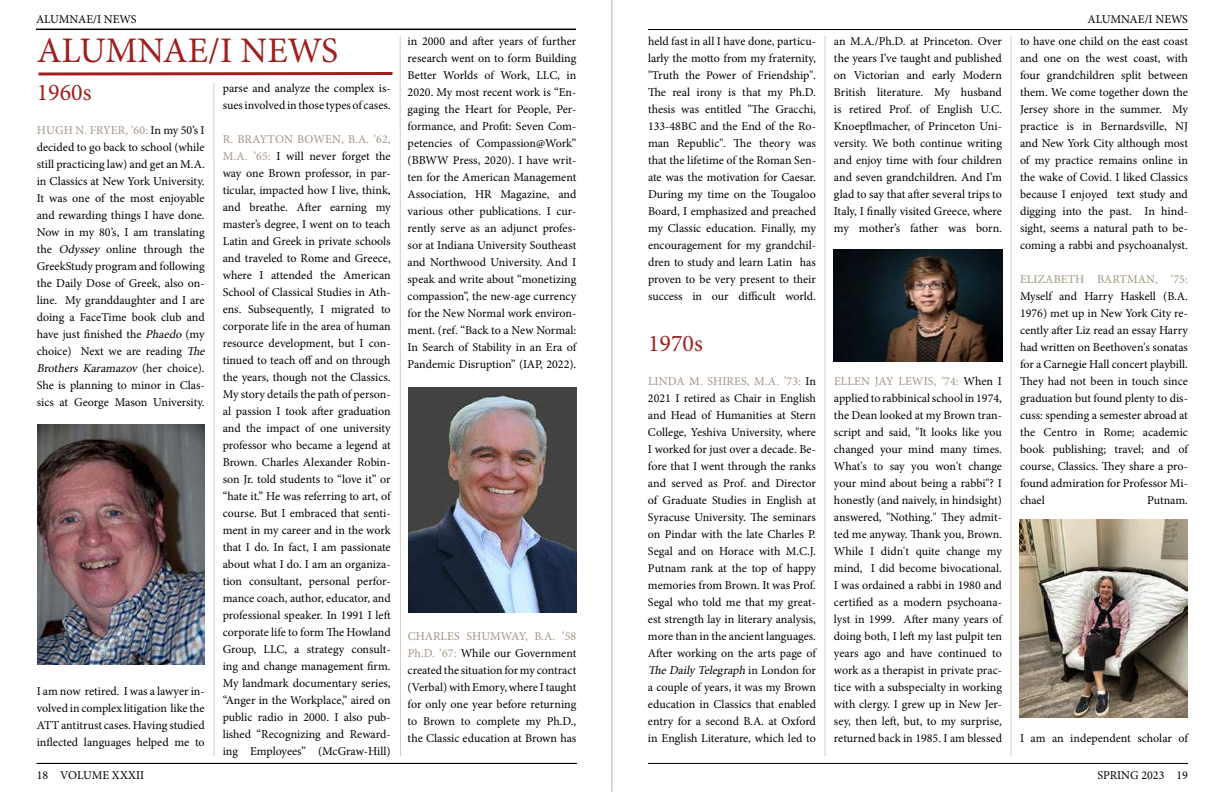
<style>
.page{position:relative;width:1224px;height:792px;background:#fff}
.page>*{position:absolute;margin:0;border:0;box-sizing:border-box;transform-origin:0 0}
.t1{font:36px "Minion Pro";letter-spacing:-.01em;color:#9e201f}
.t2{font:24px "Minion Pro";color:#9e201f}
.t3{font:12px/17px "Minion Pro";letter-spacing:-.005em;color:#000;text-align:justify}
.t4{font:12px "Minion Pro";letter-spacing:.01em;color:#a19684}
.s1{color:#a19684}
.s2{font-style:italic}
</style>
<div class="page">
<hr style="left:648px;top:763px;width:540px;height:1px;background:#000">
<hr style="left:648px;top:29px;width:540px;height:1px;background:#000">
<hr style="left:36px;top:29px;width:540px;height:1px;background:#000">
<hr style="left:37px;top:763px;width:540px;height:1px;background:#000">
<svg style="left:38px;top:72px;width:355px;height:4px"></svg>
<img style="left:37px;top:425px;width:167px;height:240px">
<img style="left:408px;top:387px;width:168px;height:226px">
<hr style="left:400px;top:36px;width:1px;height:720px;background:#beb7a6">
<hr style="left:213px;top:83px;width:2px;height:673px;background:#beb7a6">
<hr style="left:611px;top:0;width:1px;height:792px;background:#beb7a6">
<img style="left:834px;top:250px;width:168px;height:112px">
<img style="left:1019px;top:519px;width:169px;height:199px">
<hr style="left:824px;top:36px;width:2px;height:720px;background:#beb7a6">
<hr style="left:1010px;top:36px;width:2px;height:720px;background:#beb7a6">
<p class="t3" style="left:36px;top:11px;width:102px">ALUMNAE/I NEWS</p>
<h1 class="t1" style="left:37px;top:27px;width:303px">ALUMNAE/I NEWS</h1>
<h2 class="t2" style="left:37px;top:77px;width:56px">1960s</h2>
<p class="t3" style="left:37px;top:122px;width:172px;text-align:left"><span class="s1">HUGH N. FRYER, ’60:</span> In my 50’s I decided to go back to school (while still practicing law) and get an M.A. in Classics at New York University.<br>It was one of the most enjoyable and rewarding things I have done.<br>Now in my 80’s, I am translating the <span class="s2">Odyssey</span> online through the<br>GreekStudy program and following the Daily Dose of Greek, also on&shy;line. My granddaughter and I are doing a FaceTime book club and have just finished the <span class="s2">Phaedo</span> (my choice) Next we are reading <span class="s2">The<br>Brothers Karamazov</span> ( h e r c h o i c e ) .<br>She is planning to minor in Clas&shy;sics at George Mason University.</p>
<p class="t3" style="left:223px;top:79px;width:170px">parse and analyze the complex is&shy;sues involved in those types of cases.</p>
<p class="t3" style="left:223px;top:130px;width:170px"><span class="s1">R. BRAYTON BOWEN, B.A. ’62, M.A. ’65:</span> I will never forget the way one Brown professor, in par&shy;ticular, impacted how I live, think, and breathe. After earning my master’s degree, I went on to teach Latin and Greek in private schools and traveled to Rome and Greece, where I attended the American School of Classical Studies in Ath&shy;ens. Subsequently, I migrated to corporate life in the area of human resource development, but I con&shy;tinued to teach off and on through the years, though not the Classics.<br>My story details the path of person&shy;al passion I took after graduation and the impact of one university professor who became a legend at Brown. Charles Alexander Robin&shy;son Jr. told students to “love it” or “hate it.” He was referring to art, of course. But I embraced that senti&shy;ment in my career and in the work that I do. In fact, I am passionate about what I do. I am an organiza&shy;tion consultant, personal perfor&shy;mance coach, author, educator, and professional speaker. In 1991 I left corporate life to form The Howland Group, LLC, a strategy consult&shy;ing and change management firm.<br>My landmark documentary series, “Anger in the Workplace,” aired on public radio in 2000. I also pub&shy;lished “Recognizing and Reward&shy;ing Employees” (McGraw-Hill)</p>
<p class="t3" style="left:37px;top:683px;width:170px">I am now retired. I was a lawyer in&shy;volved in complex litigation like the ATT antitrust cases. Having studied inflected languages helped me to</p>
<p class="t3" style="left:37px;top:767px;width:109px">18 VOLUME XXXII</p>
<p class="t3" style="left:408px;top:33px;width:170px">in 2000 and after years of further research went on to form Building Better Worlds of Work, LLC, in 2020. My most recent work is “En&shy;gaging the Heart for People, Per&shy;formance, and Profit: Seven Com&shy;petencies of Compassion@Work” (BBWW Press, 2020). I have writ&shy;ten for the American Management Association, HR Magazine, and various other publications. I cur&shy;rently serve as an adjunct profes&shy;sor at Indiana University Southeast and Northwood University. And I speak and write about “monetizing compassion”, the new-age currency for the New Normal work environ&shy;ment. (ref. “Back to a New Normal:<br>In Search of Stability in an Era of Pandemic Disruption” (IAP, 2022).</p>
<p class="t3" style="left:408px;top:628px;width:170px"><span class="s1">CHARLES SHUMWAY, B.A. ’58<br>Ph.D. ’67:</span> While our Government created the situation for my contract (Verbal) with Emory, where I taught for only one year before returning to Brown to complete my Ph.D., the Classic education at Brown has</p>
<p class="t3" style="left:648px;top:32px;width:170px">held fast in all I have done, particu&shy;larly the motto from my fraternity, "Truth the Power of Friendship".<br>The real irony is that my Ph.D. thesis was entitled "The Gracchi, 133-48BC and the End of the Ro&shy;man Republic". The theory was that the lifetime of the Roman Sen&shy;ate was the motivation for Caesar.<br>During my time on the Tougaloo Board, I emphasized and preached my Classic education. Finally, my encouragement for my grandchil&shy;dren to study and learn Latin has proven to be very present to their success in our difficult world.</p>
<h2 class="t2" style="left:648px;top:327px;width:56px">1970s</h2>
<p class="t3" style="left:648px;top:372px;width:170px"><span class="s1">LINDA M. SHIRES, M.A. ’73:</span> In 2021 I retired as Chair in English and Head of Humanities at Stern College, Yeshiva University, where I worked for just over a decade. Be&shy;fore that I went through the ranks and served as Prof. and Director of Graduate Studies in English at Syracuse University. The seminars on Pindar with the late Charles P.<br>Segal and on Horace with M.C.J.<br>Putnam rank at the top of happy memories from Brown. It was Prof.<br>Segal who told me that my great&shy;est strength lay in literary analysis, more than in the ancient languages.<br>After working on the arts page of <span class="s2">TheDaily Telegraph</span> i n L o n d o n fo r a couple of years, it was my Brown education in Classics that enabled entry for a second B.A. at Oxford in English Literature, which led to</p>
<p class="t3" style="left:834px;top:32px;width:170px">an M.A./Ph.D. at Princeton. Over the years I’ve taught and published on Victorian and early Modern British literature. My husband is retired Prof. of English U.C.<br>Knoepflmacher, of Princeton Uni&shy;versity. We both continue writing and enjoy time with four children and seven grandchildren. And I’m glad to say that after several trips to Italy, I finally visited Greece, where my mother’s father was born.</p>
<p class="t3" style="left:834px;top:373px;width:170px"><span class="s1">ELLEN JAY LEWIS, ’74:</span> When I applied to rabbinical school in 1974, the Dean looked at my Brown tran&shy;script and said, "It looks like you changed your mind many times.<br>What's to say you won't change your mind about being a rabbi"? I honestly (and naively, in hindsight) answered, "Nothing." They admit&shy;ted me anyway. Thank you, Brown.<br>While I didn't quite change my mind, I did become bivocational.<br>I was ordained a rabbi in 1980 and certified as a modern psychoana&shy;lyst in 1999. After many years of doing both, I left my last pulpit ten years ago and have continued to work as a therapist in private prac&shy;tice with a subspecialty in working with clergy. I grew up in New Jer&shy;sey, then left, but, to my surprise, returned back in 1985. I am blessed</p>
<p class="t3" style="left:1088px;top:11px;width:102px">ALUMNAE/I NEWS</p>
<p class="t3" style="left:1020px;top:32px;width:170px">to have one child on the east coast and one on the west coast, with four grandchildren split between them. We come together down the Jersey shore in the summer. My practice is in Bernardsville, NJ and New York City although most of my practice remains online in the wake of Covid. I liked Classics because I enjoyed text study and digging into the past. In hind&shy;sight, seems a natural path to be&shy;coming a rabbi and psychoanalyst.</p>
<p class="t4" style="left:1020px;top:271px;width:169px">ELIZABETH BARTMAN, ’75:</p>
<p class="t3" style="left:1020px;top:287px;width:170px">Myself and Harry Haskell (B.A.<br>1976) met up in New York City re&shy;cently after Liz read an essay Harry had written on Beethoven's sonatas for a Carnegie Hall concert playbill.<br>They had not been in touch since graduation but found plenty to dis&shy;cuss: spending a semester abroad at the Centro in Rome; academic book publishing; travel; and of course, Classics. They share a pro&shy;found admiration for Professor Mi&shy;chael</p>
<p class="t3" style="left:1147px;top:492px;width:42px">Putnam.</p>
<p class="t3" style="left:1020px;top:730px;width:169px">I am an independent scholar of</p>
<p class="t3" style="left:1098px;top:767px;width:92px">SPRING 2023 19</p>
</div>
